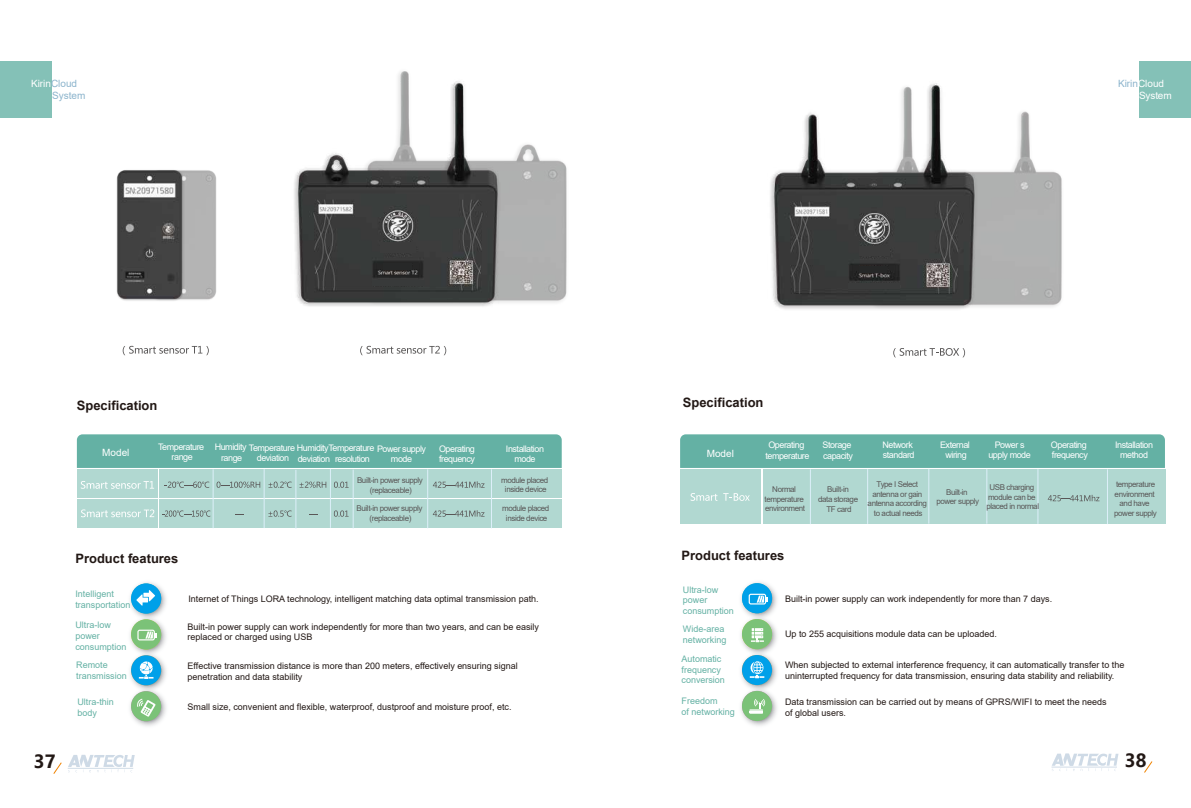
<style>
.page{position:relative;width:1191px;height:808px;background:#fff}
.page>*{position:absolute;margin:0;border:0;box-sizing:border-box;transform-origin:0 0}
.t1{font:700 18px "Microsoft Ya Hei";color:#221815}
.t2{font:700 12.9px "Arial";color:#221815}
.t3{font:10px/12px "Arial";color:#fff}
.t4{font:10px/12px "Arial";color:#8cb4cc}
.t5{font:9px/10.8px "Arial";color:#221815}
.t6{font:9px/10.8px "Arial";letter-spacing:-.05em;color:#fff;text-align:center}
.t7{font:9px/10.8px "Arial";color:#64b1a4}
.t8{font:8px/9.6px "Arial";letter-spacing:-.05em;color:#595757;text-align:center}
.s1{color:#fff}
.s2{color:#8cb4cc}
</style>
<div class="page">
<div style="left:1139px;top:61px;width:52px;height:56px;background:#84c1b7"></div>
<div style="left:0;top:61px;width:52px;height:56px;background:#84c1b7"></div>
<svg style="left:1144px;top:761px;width:9px;height:12px"></svg>
<svg style="left:53px;top:755px;width:82px;height:19px"></svg>
<svg style="left:1051px;top:754px;width:67px;height:17px"></svg>
<svg style="left:123px;top:346px;width:86px;height:9px"></svg>
<svg style="left:360px;top:346px;width:86px;height:9px"></svg>
<svg style="left:893px;top:348px;width:72px;height:9px"></svg>
<div style="left:77px;top:434px;width:485px;height:34px;background:#64b1a4"></div>
<div style="left:159px;top:470px;width:403px;height:28px;background:#b1d8d1"></div>
<div style="left:159px;top:499px;width:403px;height:28px;background:#b1d8d1"></div>
<div style="left:77px;top:470px;width:81px;height:28px;background:#b1d8d1"></div>
<div style="left:77px;top:499px;width:80px;height:28px;background:#b1d8d1"></div>
<svg style="left:81px;top:481px;width:73px;height:8px"></svg>
<svg style="left:165px;top:482px;width:44px;height:6px"></svg>
<svg style="left:216px;top:481px;width:44px;height:7px"></svg>
<svg style="left:268px;top:482px;width:23px;height:6px"></svg>
<svg style="left:299px;top:482px;width:27px;height:6px"></svg>
<svg style="left:334px;top:481px;width:14px;height:7px"></svg>
<svg style="left:433px;top:481px;width:51px;height:7px"></svg>
<svg style="left:162px;top:510px;width:48px;height:7px"></svg>
<svg style="left:268px;top:510px;width:23px;height:7px"></svg>
<svg style="left:334px;top:510px;width:14px;height:7px"></svg>
<svg style="left:433px;top:510px;width:51px;height:7px"></svg>
<svg style="left:81px;top:509px;width:73px;height:8px"></svg>
<hr style="left:213px;top:469px;width:1px;height:59px;background:#ddf0fa">
<hr style="left:264px;top:469px;width:1px;height:59px;background:#ddf0fa">
<hr style="left:295px;top:470px;width:1px;height:59px;background:#ddf0fa">
<hr style="left:330px;top:469px;width:1px;height:59px;background:#ddf0fa">
<hr style="left:353px;top:470px;width:1px;height:59px;background:#ddf0fa">
<hr style="left:427px;top:469px;width:1px;height:59px;background:#ddf0fa">
<hr style="left:491px;top:469px;width:1px;height:59px;background:#ddf0fa">
<div style="left:680px;top:434px;width:485px;height:34px;background:#64b1a4"></div>
<div style="left:763px;top:470px;width:402px;height:54px;background:#b1d8d1"></div>
<div style="left:680px;top:470px;width:81px;height:54px;background:#b1d8d1"></div>
<svg style="left:690px;top:493px;width:27px;height:8px"></svg>
<svg style="left:723px;top:493px;width:26px;height:8px"></svg>
<hr style="left:810px;top:469px;width:1px;height:55px;background:#ddf0fa">
<hr style="left:867px;top:469px;width:1px;height:55px;background:#ddf0fa">
<hr style="left:928px;top:469px;width:1px;height:55px;background:#ddf0fa">
<hr style="left:986px;top:469px;width:1px;height:55px;background:#ddf0fa">
<hr style="left:1037px;top:469px;width:1px;height:55px;background:#ddf0fa">
<hr style="left:1107px;top:469px;width:1px;height:55px;background:#ddf0fa">
<svg style="left:121px;top:573px;width:50px;height:51px"></svg>
<div style="left:131px;top:583px;width:30px;height:30px;background:#00a0e9;border-radius:50%"></div>
<svg style="left:121px;top:609px;width:50px;height:50px"></svg>
<div style="left:131px;top:619px;width:30px;height:30px;background:#7bc278;border-radius:50%"></div>
<svg style="left:121px;top:645px;width:50px;height:50px"></svg>
<div style="left:131px;top:655px;width:30px;height:30px;background:#00a0e9;border-radius:50%"></div>
<svg style="left:121px;top:681px;width:50px;height:50px"></svg>
<div style="left:131px;top:691px;width:30px;height:30px;background:#7bc278;border-radius:50%"></div>
<svg style="left:139px;top:661px;width:14px;height:18px"></svg>
<svg style="left:137px;top:630px;width:19px;height:10px"></svg>
<svg style="left:136px;top:590px;width:19px;height:16px"></svg>
<svg style="left:137px;top:699px;width:18px;height:18px"></svg>
<svg style="left:732px;top:573px;width:50px;height:50px"></svg>
<div style="left:742px;top:583px;width:30px;height:30px;background:#00a0e9;border-radius:50%"></div>
<svg style="left:732px;top:609px;width:50px;height:50px"></svg>
<div style="left:742px;top:619px;width:30px;height:30px;background:#7bc278;border-radius:50%"></div>
<svg style="left:732px;top:645px;width:50px;height:50px"></svg>
<div style="left:742px;top:655px;width:30px;height:30px;background:#00a0e9;border-radius:50%"></div>
<svg style="left:732px;top:681px;width:50px;height:50px"></svg>
<div style="left:742px;top:691px;width:30px;height:30px;background:#7bc278;border-radius:50%"></div>
<svg style="left:748px;top:594px;width:19px;height:10px"></svg>
<svg style="left:1047px;top:495px;width:52px;height:6px"></svg>
<svg style="left:749px;top:699px;width:16px;height:15px"></svg>
<svg style="left:751px;top:628px;width:13px;height:14px"></svg>
<svg style="left:750px;top:661px;width:14px;height:17px"></svg>
<img style="left:185px;top:170px;width:32px;height:130px">
<img style="left:978px;top:111px;width:84px;height:196px">
<img style="left:398px;top:71px;width:169px;height:232px">
<img style="left:294px;top:79px;width:208px;height:228px">
<img style="left:770px;top:83px;width:208px;height:226px">
<img style="left:116px;top:170px;width:69px;height:131px">
<div style="left:381px;top:243px;width:35px;height:10px;background:#3c3c3c"></div>
<div style="left:383px;top:263px;width:29px;height:6px;background:#272828"></div>
<div style="left:372px;top:280px;width:52px;height:5px;background:#383a3a"></div>
<div style="left:859px;top:246px;width:30px;height:10px;background:#3c3c3c"></div>
<div style="left:859px;top:266px;width:28px;height:6px;background:#262727"></div>
<div style="left:848px;top:284px;width:52px;height:5px;background:#3a3b3b"></div>
<p class="t4" style="left:52px;top:77px;width:35px;text-indent:-21px"><span class="s1">Kirin</span>Cloud<br>System</p>
<h2 class="t2" style="left:77px;top:396px;width:82px">Specification</h2>
<h2 class="t2" style="left:683px;top:393px;width:82px">Specification</h2>
<p class="t3" style="left:1139px;top:77px;width:34px;text-indent:-21px"><span class="s2">Kirin</span>Cloud<br>System</p>
<p class="t6" style="left:158px;top:441px;width:48px">Temperature range</p>
<p class="t6" style="left:765px;top:439px;width:46px">Operating temperature</p>
<p class="t6" style="left:822px;top:440px;width:32px;text-align:left">Storage capacity</p>
<p class="t6" style="left:882px;top:439px;width:34px;text-align:left">Network standard</p>
<p class="t6" style="left:940px;top:439px;width:31px">External wiring</p>
<p class="t6" style="left:988px;top:439px;width:44px">Power s upply mode</p>
<p class="t6" style="left:1051px;top:439px;width:38px;text-align:left">Operating frequency</p>
<p class="t6" style="left:1115px;top:439px;width:40px">Installation method</p>
<p class="t6" style="left:221px;top:443px;width:206px;line-height:10px;text-align:left;text-indent:-6px">Humidity Temperature HumidityTemperature Power supply range</p>
<p class="t6" style="left:257px;top:453px;width:34px">deviation</p>
<p class="t6" style="left:298px;top:453px;width:34px">deviation</p>
<p class="t6" style="left:335px;top:453px;width:36px">resolution</p>
<p class="t6" style="left:391px;top:454px;width:23px">mode</p>
<p class="t6" style="left:439px;top:443px;width:37px;text-align:left">Operating frequency</p>
<p class="t6" style="left:506px;top:443px;width:40px">Installation mode</p>
<p class="t8" style="left:357px;top:476px;width:67px">Built-in power supply (replaceable)</p>
<p class="t8" style="left:501px;top:475px;width:49px">module placed inside device</p>
<p class="t3" style="left:102px;top:446px;width:29px">Model</p>
<p class="t3" style="left:706px;top:447px;width:29px">Model</p>
<p class="t8" style="left:867px;top:480px;width:61px">Type I Select antenna or gain antenna according to actual needs</p>
<p class="t8" style="left:1114px;top:480px;width:44px">temperature environment and have power supply</p>
<p class="t8" style="left:764px;top:485px;width:42px">Normal temperature environment</p>
<p class="t8" style="left:818px;top:485px;width:42px">Built-in<br>data storage<br>TF card</p>
<p class="t8" style="left:986px;top:483px;width:54px">USB charging module can be placed in normal</p>
<p class="t8" style="left:936px;top:487px;width:44px">Built-in power supply</p>
<p class="t8" style="left:356px;top:504px;width:67px">Built-in power supply (replaceable)</p>
<p class="t8" style="left:502px;top:504px;width:49px">module placed inside device</p>
<h2 class="t2" style="left:75px;top:549px;width:104px">Product features</h2>
<p class="t7" style="left:75px;top:588px;width:56px">Intelligent transportation</p>
<p class="t7" style="left:75px;top:620px;width:52px">Ultra-low power consumption</p>
<p class="t7" style="left:76px;top:659px;width:52px">Remote transmission</p>
<p class="t7" style="left:77px;top:697px;width:38px">Ultra-thin body</p>
<h2 class="t2" style="left:681px;top:547px;width:104px">Product features</h2>
<p class="t5" style="left:188px;top:593px;width:352px">Internet of Things LORA technology, intelligent matching data optimal transmission path.</p>
<p class="t7" style="left:683px;top:584px;width:52px">Ultra-low power consumption</p>
<p class="t7" style="left:683px;top:624px;width:45px">Wide-area networking</p>
<p class="t7" style="left:681px;top:653px;width:45px">Automatic frequency conversion</p>
<p class="t7" style="left:681px;top:695px;width:55px">Freedom<br>of networking</p>
<p class="t5" style="left:188px;top:621px;width:353px">Built-in power supply can work independently for more than two years, and can be easily replaced or charged using USB</p>
<p class="t5" style="left:188px;top:660px;width:332px">Effective transmission distance is more than 200 meters, effectively ensuring signal penetration and data stability</p>
<p class="t5" style="left:188px;top:701px;width:325px">Small size, convenient and flexible, waterproof, dustproof and moisture proof, etc.</p>
<p class="t5" style="left:785px;top:593px;width:269px">Built-in power supply can work independently for more than 7 days.</p>
<p class="t5" style="left:785px;top:628px;width:213px">Up to 255 acquisitions module data can be uploaded.</p>
<p class="t5" style="left:785px;top:659px;width:341px">When subjected to external interference frequency, it can automatically transfer to the uninterrupted frequency for data transmission, ensuring data stability and reliability.</p>
<p class="t5" style="left:785px;top:696px;width:323px">Data transmission can be carried out by means of GPRS/WIFI to meet the needs of global users.</p>
<h1 class="t1" style="left:34px;top:749px;width:24px">37</h1>
<h1 class="t1" style="left:1124px;top:748px;width:24px">38</h1>
</div>
